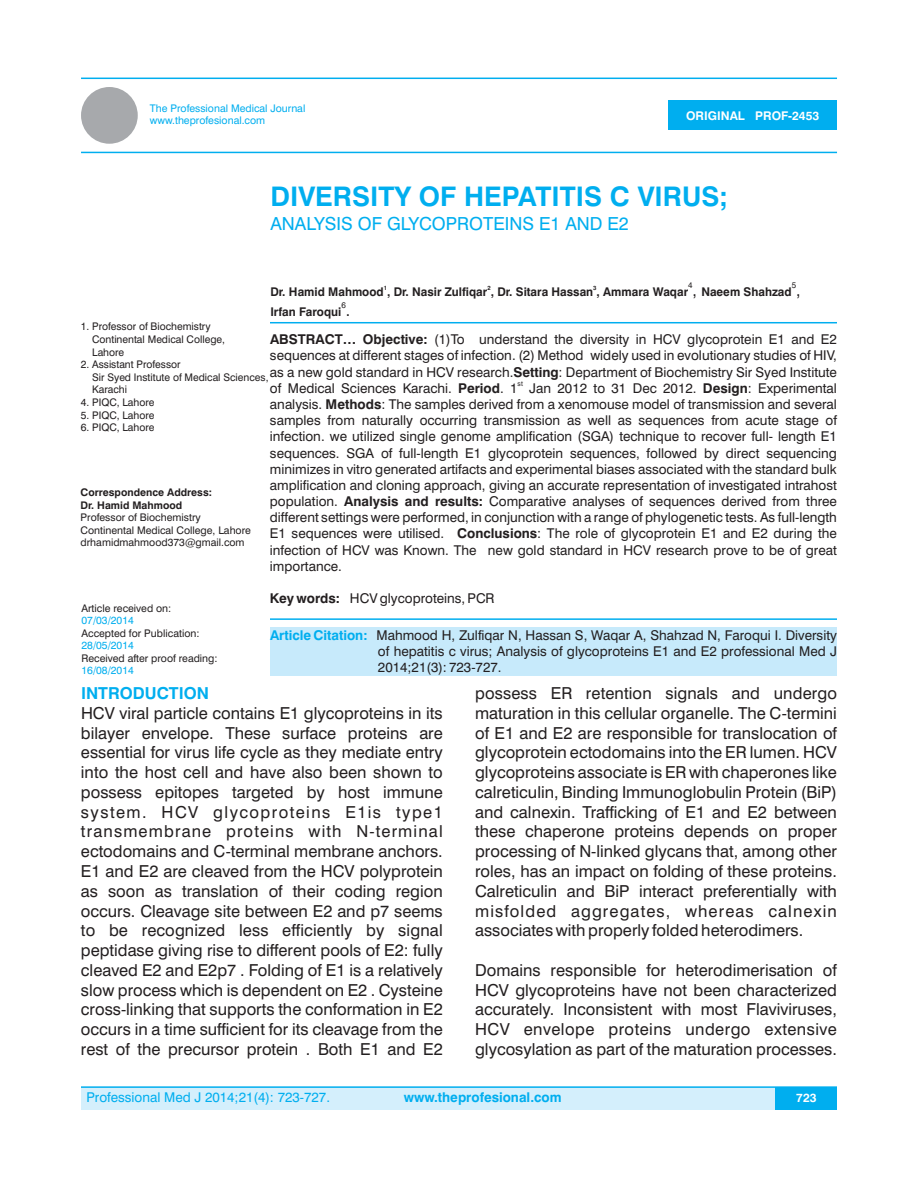
<style>
.page{position:relative;width:918px;height:1188px;background:#fff}
.page>*{position:absolute;margin:0;border:0;box-sizing:border-box;transform-origin:0 0}
.t1{font:700 27px "Swiss 721 BT";color:#00aeef}
.t2{font:18px "Swiss 721 BT";color:#00aeef}
.t3{font:16.5px/19.8px "Swiss 721 BT";color:#231f20;text-align:justify}
.t4{font:700 16.5px "Swiss 721 BT";color:#00aeef}
.t5{font:13.5px/16.2px "Swiss 721 BT";color:#231f20;text-align:justify}
.t6{font:13.5px "Swiss 721 BT";color:#00aeef}
.t7{font:700 13.5px "Swiss 721 BT";color:#00aeef}
.t8{font:700 12px "Swiss 721 BT";color:#231f20}
.t9{font:700 12px "Swiss 721 BT";color:#fff}
.t10{font:10.5px/12.6px "Swiss 721 BT";color:#231f20}
.t11{font:10.5px/12.6px "Swiss 721 BT";color:#00aeef}
.t12{font:700 10.5px/12.6px "Swiss 721 BT";color:#231f20}
.t13{font:8.25px "Swiss 721 BT";color:#231f20}
.t14{font:6.75px "Swiss 721 BT";color:#231f20}
.t15{font:700 6px "Swiss 721 BT";color:#231f20}
.s1{font-weight:400;font-size:16.5px}
.s2{font-weight:700}
.s3{font-weight:700;color:#00aeef}
</style>
<div class="page">
<hr style="left:81px;top:78px;width:756px;height:1px;background:#00aeef">
<hr style="left:81px;top:152px;width:756px;height:1px;background:#00aeef">
<div style="left:669px;top:100px;width:168px;height:30px;background:#00aeef"></div>
<div style="left:81px;top:87px;width:57px;height:57px;background:#a7a9ac;border-radius:50%"></div>
<hr style="left:270px;top:322px;width:567px;height:1px;background:#00aeef">
<hr style="left:270px;top:618px;width:567px;height:2px;background:#00aeef">
<div style="left:270px;top:627px;width:567px;height:48px;background:#c7eafb"></div>
<div style="left:81px;top:1087px;width:756px;height:23px;background:#d4effc"></div>
<div style="left:776px;top:1087px;width:61px;height:23px;background:#00aeef"></div>
<hr style="left:81px;top:1086px;width:756px;height:2px;background:#00aeef">
<p class="t11" style="left:150px;top:103px;width:157px">The Professional Medical Journal www.theprofesional.com</p>
<p class="t9" style="left:686px;top:111px;width:135px">ORIGINAL PROF-2453</p>
<h1 class="t1" style="left:270px;top:186px;width:459px">DIVERSITY OF HEPATITIS C VIRUS;</h1>
<p class="t2" style="left:270px;top:216px;width:360px">ANALYSIS OF GLYCOPROTEINS E1 AND E2</p>
<p class="t13" style="left:688px;top:282px;width:6px">4</p>
<p class="t13" style="left:792px;top:282px;width:6px">5</p>
<p class="t15" style="left:384px;top:286px;width:5px">1</p>
<p class="t15" style="left:487px;top:286px;width:5px">2</p>
<p class="t15" style="left:593px;top:286px;width:5px">3</p>
<p class="t8" style="left:270px;top:287px;width:532px">Dr. Hamid Mahmood , Dr. Nasir Zulfiqar , Dr. Sitara Hassan , Ammara Waqar <span class="s1">,</span> Naeem Shahzad <span class="s1">,</span></p>
<p class="t13" style="left:341px;top:302px;width:6px">6</p>
<p class="t8" style="left:270px;top:307px;width:81px">Irfan Faroqui <span class="s1">.</span></p>
<p class="t5" style="left:270px;top:333px;width:569px"><span class="s2">ABSTRACT… Objective:</span> (1)To understand the diversity in HCV glycoprotein E1 and E2 sequences at different stages of infection. (2) Method widely used in evolutionary studies of HIV, as a new gold standard in HCV research.<span class="s2">Setting</span>: Department of Biochemistry Sir Syed Institute</p>
<p class="t14" style="left:518px;top:381px;width:7px">st</p>
<p class="t5" style="left:270px;top:381px;width:569px">of Medical Sciences Karachi. <span class="s2">Period</span>. 1 Jan 2012 to 31 Dec 2012. <span class="s2">Design</span>: Experimental analysis. <span class="s2">Methods</span>: The samples derived from a xenomouse model of transmission and several samples from naturally occurring transmission as well as sequences from acute stage of infection. we utilized single genome amplification (SGA) technique to recover full- length E1 sequences. SGA of full-length E1 glycoprotein sequences, followed by direct sequencing minimizes in vitro generated artifacts and experimental biases associated with the standard bulk amplification and cloning approach, giving an accurate representation of investigated intrahost population. <span class="s2">Analysis and results:</span> Comparative analyses of sequences derived from three different settings were performed, in conjunction with a range of phylogenetic tests. As full-length E1 sequences were utilised. <span class="s2">Conclusions</span>: The role of glycoprotein E1 and E2 during the infection of HCV was Known. The new gold standard in HCV research prove to be of great importance.</p>
<p class="t5" style="left:270px;top:592px;width:226px"><span class="s2">Key words:</span> HCV glycoproteins, PCR</p>
<p class="t5" style="left:378px;top:628px;width:461px;text-indent:-108px"><span class="s3">Article Citation:</span> Mahmood H, Zulfiqar N, Hassan S, Waqar A, Shahzad N, Faroqui I. Diversity of hepatitis c virus; Analysis of glycoproteins E1 and E2 professional Med J 2014;21(3): 723-727.</p>
<p class="t10" style="left:92px;top:321px;width:134px;text-indent:-11px">1. Professor of Biochemistry<br>Continental Medical College,<br>Lahore</p>
<p class="t10" style="left:92px;top:359px;width:178px;text-indent:-11px">2. Assistant Professor<br>Sir Syed Institute of Medical Sciences,<br>Karachi</p>
<p class="t10" style="left:81px;top:397px;width:75px">4. PIQC, Lahore</p>
<p class="t10" style="left:81px;top:410px;width:75px">5. PIQC, Lahore</p>
<p class="t10" style="left:81px;top:422px;width:75px">6. PIQC, Lahore</p>
<p class="t12" style="left:81px;top:487px;width:133px">Correspondence Address:<br>Dr. Hamid Mahmood</p>
<p class="t10" style="left:81px;top:512px;width:172px">Professor of Biochemistry<br>Continental Medical College, Lahore drhamidmahmood373@gmail.com</p>
<p class="t10" style="left:81px;top:603px;width:91px">Article received on:</p>
<p class="t11" style="left:81px;top:615px;width:54px">07/03/2014</p>
<p class="t10" style="left:81px;top:628px;width:120px">Accepted for Publication:</p>
<p class="t11" style="left:81px;top:640px;width:54px">28/05/2014</p>
<p class="t10" style="left:81px;top:653px;width:138px">Received after proof reading:</p>
<p class="t11" style="left:81px;top:665px;width:54px">16/08/2014</p>
<p class="t4" style="left:81px;top:686px;width:130px">INTRODUCTION</p>
<p class="t3" style="left:81px;top:705px;width:363px">HCV viral particle contains E1 glycoproteins in its bilayer envelope. These surface proteins are essential for virus life cycle as they mediate entry into the host cell and have also been shown to possess epitopes targeted by host immune system. HCV glycoproteins E1is type1 transmembrane proteins with N-terminal ectodomains and C-terminal membrane anchors.<br>E1 and E2 are cleaved from the HCV polyprotein as soon as translation of their coding region occurs. Cleavage site between E2 and p7 seems to be recognized less efficiently by signal peptidase giving rise to different pools of E2: fully cleaved E2 and E2p7 . Folding of E1 is a relatively slow process which is dependent on E2 . Cysteine cross-linking that supports the conformation in E2 occurs in a time sufficient for its cleavage from the rest of the precursor protein . Both E1 and E2</p>
<p class="t3" style="left:475px;top:685px;width:363px">possess ER retention signals and undergo maturation in this cellular organelle. The C-termini of E1 and E2 are responsible for translocation of glycoprotein ectodomains into the ER lumen. HCV glycoproteins associate is ER with chaperones like calreticulin, Binding Immunoglobulin Protein (BiP) and calnexin. Trafficking of E1 and E2 between these chaperone proteins depends on proper processing of N-linked glycans that, among other roles, has an impact on folding of these proteins.<br>Calreticulin and BiP interact preferentially with misfolded aggregates, whereas calnexin associates with properly folded heterodimers.</p>
<p class="t3" style="left:475px;top:962px;width:363px">Domains responsible for heterodimerisation of HCV glycoproteins have not been characterized accurately. Inconsistent with most Flaviviruses, HCV envelope proteins undergo extensive glycosylation as part of the maturation processes.</p>
<p class="t6" style="left:86px;top:1092px;width:245px">Professional Med J 2014;21(4): 723-727.</p>
<p class="t7" style="left:404px;top:1092px;width:159px">www.theprofesional.com</p>
<p class="t9" style="left:796px;top:1093px;width:22px">723</p>
</div>
